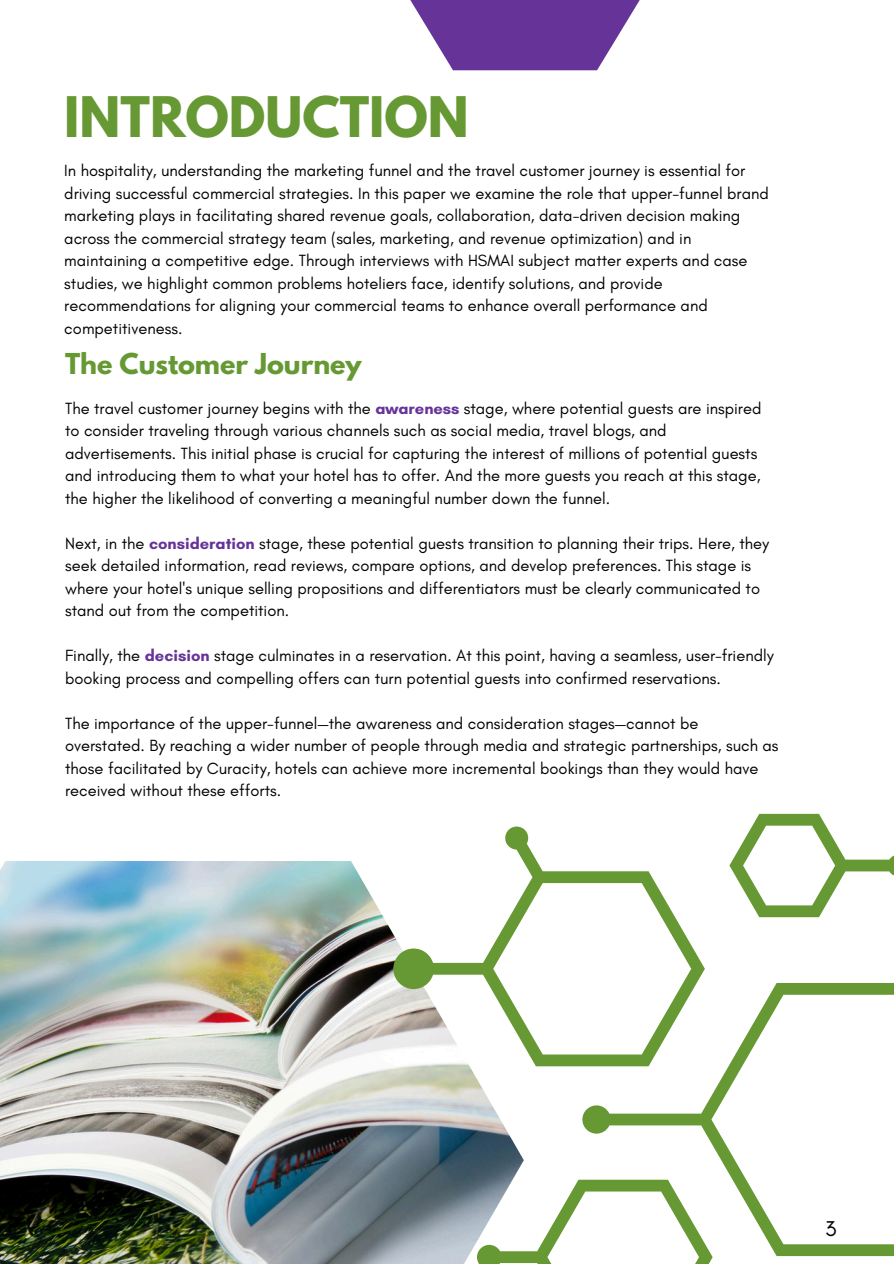
<style>
.page{position:relative;width:894px;height:1264px;background:#fff}
.page>*{position:absolute;margin:0;border:0;box-sizing:border-box;transform-origin:0 0}
.t1{font:700 49.5px "League Spartan";color:#693}
.t2{font:700 25.5px "League Spartan";color:#693}
.t3{font:21.75px "Glacial Indifference";color:#000}
.t4{font:16.5px/22.5px "Glacial Indifference";color:#000}
.s1{font-weight:700;color:#639}
</style>
<div class="page">
<svg style="left:410px;top:0;width:230px;height:71px"></svg>
<img style="left:0;top:861px;width:523px;height:402px">
<svg style="left:393px;top:826px;width:279px;height:240px"></svg>
<svg style="left:582px;top:911px;width:311px;height:347px"></svg>
<svg style="left:477px;top:1179px;width:235px;height:84px"></svg>
<svg style="left:729px;top:813px;width:164px;height:104px"></svg>
<p class="t1" style="left:64px;top:93px;width:406px">INTRODUCTION</p>
<h1 class="t4" style="left:64px;top:159px;width:705px">In hospitality, understanding the marketing funnel and the travel customer journey is essential for driving successful commercial strategies. In this paper we examine the role that upper-funnel brand marketing plays in facilitating shared revenue goals, collaboration, data-driven decision making across the commercial strategy team (sales, marketing, and revenue optimization) and in maintaining a competitive edge. Through interviews with HSMAI subject matter experts and case studies, we highlight common problems hoteliers face, identify solutions, and provide recommendations for aligning your commercial teams to enhance overall performance and competitiveness.</h1>
<p class="t2" style="left:65px;top:351px;width:298px">The Customer Journey</p>
<h2 class="t4" style="left:65px;top:396px;width:697px">The travel customer journey begins with the <span class="s1">awareness</span> stage, where potential guests are inspired to consider traveling through various channels such as social media, travel blogs, and advertisements. This initial phase is crucial for capturing the interest of millions of potential guests and introducing them to what your hotel has to offer. And the more guests you reach at this stage, the higher the likelihood of converting a meaningful number down the funnel.</h2>
<p class="t4" style="left:65px;top:531px;width:705px">Next, in the <span class="s1">consideration</span> stage, these potential guests transition to planning their trips. Here, they seek detailed information, read reviews, compare options, and develop preferences. This stage is where your hotel's unique selling propositions and differentiators must be clearly communicated to stand out from the competition.</p>
<p class="t4" style="left:65px;top:644px;width:710px">Finally, the <span class="s1">decision</span> stage culminates in a reservation. At this point, having a seamless, user-friendly booking process and compelling offers can turn potential guests into confirmed reservations.</p>
<p class="t4" style="left:65px;top:711px;width:714px">The importance of the upper-funnel—the awareness and consideration stages—cannot be overstated. By reaching a wider number of people through media and strategic partnerships, such as those facilitated by Curacity, hotels can achieve more incremental bookings than they would have received without these efforts.</p>
<p class="t3" style="left:824px;top:1214px;width:13px">3</p>
</div>
